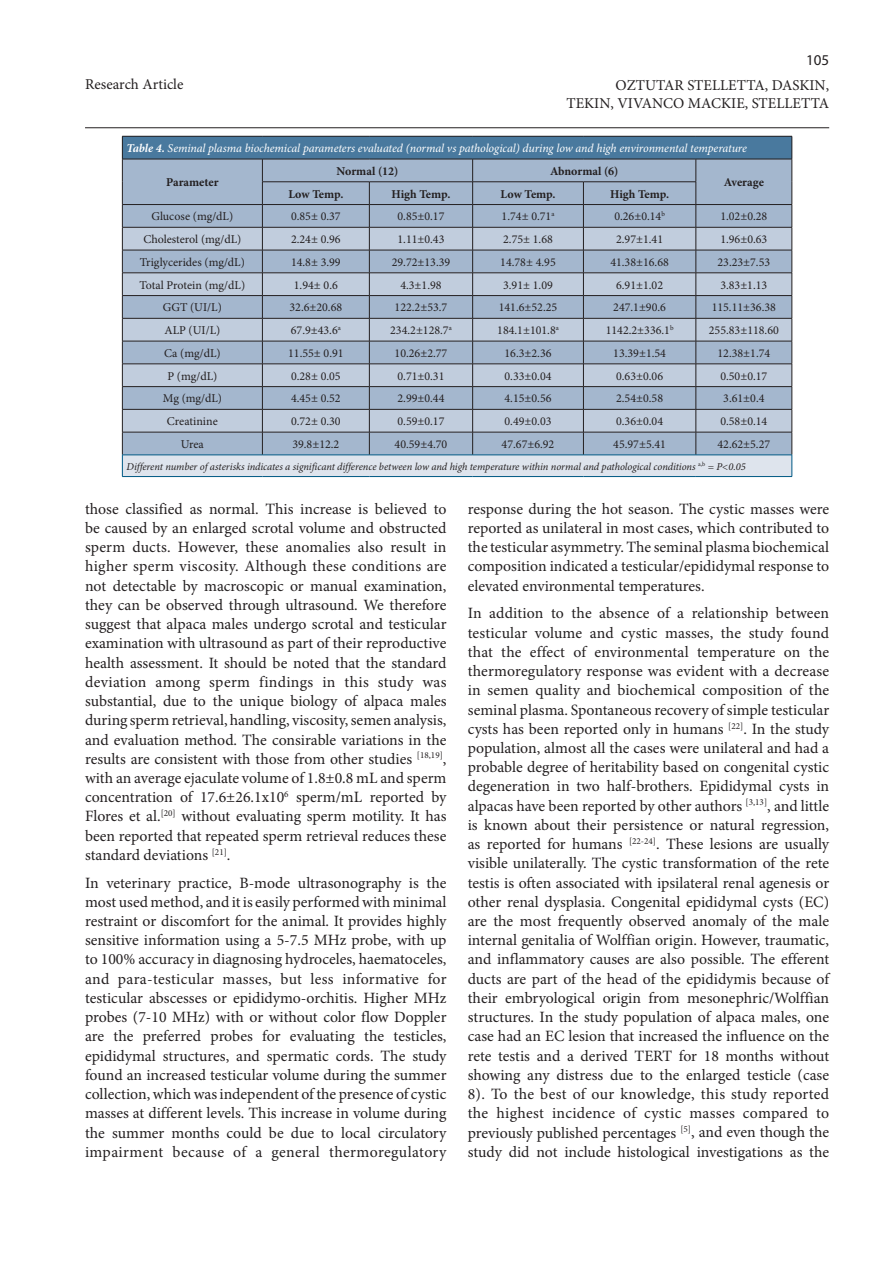
<style>
.page{position:relative;width:893px;height:1263px;background:#fff}
.page>*{position:absolute;margin:0;border:0;box-sizing:border-box;transform-origin:0 0}
.t1{font:15.75px/19.2px "Minion Pro";color:#231f20;text-align:justify}
.t2{font:15px/18px "Minion Pro";color:#231f20;text-align:right}
.t3{font:15px "Myriad Pro";color:#231f20}
.t4{font:12px "Minion Pro";color:#231f20}
.t5{font:italic 12px "Minion Pro";letter-spacing:-.01em;color:#fff}
.t6{font:700 12px "Minion Pro";letter-spacing:-.01em;color:#231f20}
.t7{font:italic 10.5px "Minion Pro";letter-spacing:-.01em;color:#231f20}
.s1{font-weight:700}
</style>
<div class="page">
<hr style="left:85px;top:127px;width:744px;height:1px;background:#231f20">
<svg style="left:122px;top:136px;width:671px;height:340px;background:#a4b5c8"></svg>
<hr style="left:122px;top:476px;width:140px;height:1px;background:#005984">
<hr style="left:262px;top:476px;width:107px;height:1px;background:#005984">
<hr style="left:369px;top:476px;width:104px;height:1px;background:#005984">
<hr style="left:473px;top:476px;width:110px;height:1px;background:#005984">
<hr style="left:583px;top:476px;width:113px;height:1px;background:#005984">
<hr style="left:696px;top:476px;width:96px;height:1px;background:#005984">
<p class="t2" style="left:85px;top:75px;width:100px">Research Article</p>
<p class="t3" style="left:806px;top:51px;width:25px">105</p>
<p class="t2" style="left:566px;top:76px;width:264px">OZTUTAR STELLETTA, DASKIN,<br>TEKIN, VIVANCO MACKIE, STELLETTA</p>
<p class="t5" style="left:127px;top:140px;width:622px"><span class="s1">Table 4.</span> Seminal plasma biochemical parameters evaluated (normal vs pathological) during low and high environmental temperature</p>
<p class="t6" style="left:166px;top:174px;width:54px">Parameter</p>
<p class="t6" style="left:337px;top:162px;width:63px">Normal (12)</p>
<p class="t6" style="left:550px;top:162px;width:70px">Abnormal (6)</p>
<p class="t6" style="left:724px;top:174px;width:42px">Average</p>
<p class="t6" style="left:288px;top:185px;width:56px">Low Temp.</p>
<p class="t6" style="left:391px;top:185px;width:60px">High Temp.</p>
<p class="t6" style="left:500px;top:185px;width:56px">Low Temp.</p>
<p class="t6" style="left:610px;top:185px;width:60px">High Temp.</p>
<p class="t4" style="left:152px;top:208px;width:83px">Glucose (mg/dL)</p>
<p class="t4" style="left:291px;top:208px;width:51px">0.85± 0.37</p>
<p class="t4" style="left:397px;top:208px;width:48px">0.85±0.17</p>
<p class="t4" style="left:502px;top:208px;width:54px">1.74± 0.71<sup>a</sup></p>
<p class="t4" style="left:614px;top:208px;width:52px">0.26±0.14<sup>b</sup></p>
<p class="t4" style="left:720px;top:208px;width:48px">1.02±0.28</p>
<p class="t4" style="left:143px;top:231px;width:100px">Cholesterol (mg/dL)</p>
<p class="t4" style="left:291px;top:231px;width:51px">2.24± 0.96</p>
<p class="t4" style="left:397px;top:231px;width:48px">1.11±0.43</p>
<p class="t4" style="left:503px;top:231px;width:51px">2.75± 1.68</p>
<p class="t4" style="left:616px;top:231px;width:48px">2.97±1.41</p>
<p class="t4" style="left:720px;top:231px;width:48px">1.96±0.63</p>
<p class="t4" style="left:140px;top:254px;width:107px">Triglycerides (mg/dL)</p>
<p class="t4" style="left:291px;top:254px;width:51px">14.8± 3.99</p>
<p class="t4" style="left:392px;top:254px;width:60px">29.72±13.39</p>
<p class="t4" style="left:500px;top:254px;width:57px">14.78± 4.95</p>
<p class="t4" style="left:610px;top:254px;width:60px">41.38±16.68</p>
<p class="t4" style="left:717px;top:254px;width:54px">23.23±7.53</p>
<p class="t4" style="left:140px;top:277px;width:107px">Total Protein (mg/dL)</p>
<p class="t4" style="left:294px;top:277px;width:45px">1.94± 0.6</p>
<p class="t4" style="left:400px;top:277px;width:43px">4.3±1.98</p>
<p class="t4" style="left:503px;top:277px;width:51px">3.91± 1.09</p>
<p class="t4" style="left:616px;top:277px;width:48px">6.91±1.02</p>
<p class="t4" style="left:720px;top:277px;width:48px">3.83±1.13</p>
<p class="t4" style="left:163px;top:299px;width:60px">GGT (UI/L)</p>
<p class="t4" style="left:289px;top:299px;width:54px">32.6±20.68</p>
<p class="t4" style="left:395px;top:299px;width:54px">122.2±53.7</p>
<p class="t4" style="left:499px;top:299px;width:60px">141.6±52.25</p>
<p class="t4" style="left:613px;top:299px;width:54px">247.1±90.6</p>
<p class="t4" style="left:712px;top:299px;width:66px">115.11±36.38</p>
<p class="t4" style="left:164px;top:322px;width:57px">ALP (UI/L)</p>
<p class="t4" style="left:291px;top:322px;width:52px">67.9±43.6<sup>a</sup></p>
<p class="t4" style="left:390px;top:322px;width:63px">234.2±128.7<sup>a</sup></p>
<p class="t4" style="left:497px;top:322px;width:63px">184.1±101.8<sup>a</sup></p>
<p class="t4" style="left:606px;top:322px;width:69px">1142.2±336.1<sup>b</sup></p>
<p class="t4" style="left:709px;top:322px;width:72px">255.83±118.60</p>
<p class="t4" style="left:164px;top:345px;width:58px">Ca (mg/dL)</p>
<p class="t4" style="left:288px;top:345px;width:57px">11.55± 0.91</p>
<p class="t4" style="left:395px;top:345px;width:54px">10.26±2.77</p>
<p class="t4" style="left:505px;top:345px;width:48px">16.3±2.36</p>
<p class="t4" style="left:613px;top:345px;width:54px">13.39±1.54</p>
<p class="t4" style="left:717px;top:345px;width:54px">12.38±1.74</p>
<p class="t4" style="left:167px;top:368px;width:51px">P (mg/dL)</p>
<p class="t4" style="left:291px;top:368px;width:51px">0.28± 0.05</p>
<p class="t4" style="left:397px;top:368px;width:48px">0.71±0.31</p>
<p class="t4" style="left:505px;top:368px;width:48px">0.33±0.04</p>
<p class="t4" style="left:616px;top:368px;width:48px">0.63±0.06</p>
<p class="t4" style="left:720px;top:368px;width:48px">0.50±0.17</p>
<p class="t4" style="left:163px;top:390px;width:61px">Mg (mg/dL)</p>
<p class="t4" style="left:291px;top:390px;width:51px">4.45± 0.52</p>
<p class="t4" style="left:397px;top:390px;width:48px">2.99±0.44</p>
<p class="t4" style="left:505px;top:390px;width:48px">4.15±0.56</p>
<p class="t4" style="left:616px;top:390px;width:48px">2.54±0.58</p>
<p class="t4" style="left:723px;top:390px;width:43px">3.61±0.4</p>
<p class="t4" style="left:167px;top:413px;width:52px">Creatinine</p>
<p class="t4" style="left:291px;top:413px;width:51px">0.72± 0.30</p>
<p class="t4" style="left:397px;top:413px;width:48px">0.59±0.17</p>
<p class="t4" style="left:505px;top:413px;width:48px">0.49±0.03</p>
<p class="t4" style="left:616px;top:413px;width:48px">0.36±0.04</p>
<p class="t4" style="left:720px;top:413px;width:48px">0.58±0.14</p>
<p class="t4" style="left:181px;top:436px;width:25px">Urea</p>
<p class="t4" style="left:292px;top:436px;width:48px">39.8±12.2</p>
<p class="t4" style="left:395px;top:436px;width:54px">40.59±4.70</p>
<p class="t4" style="left:502px;top:436px;width:54px">47.67±6.92</p>
<p class="t4" style="left:613px;top:436px;width:54px">45.97±5.41</p>
<p class="t4" style="left:717px;top:436px;width:54px">42.62±5.27</p>
<p class="t7" style="left:127px;top:459px;width:621px">Different number of asterisks indicates a significant difference between low and high temperature within normal and pathological conditions <sup>a,b</sup> = P&lt;0.05</p>
<p class="t1" style="left:85px;top:499px;width:363px">those classified as normal. This increase is believed to be caused by an enlarged scrotal volume and obstructed sperm ducts. However, these anomalies also result in higher sperm viscosity. Although these conditions are not detectable by macroscopic or manual examination, they can be observed through ultrasound. We therefore suggest that alpaca males undergo scrotal and testicular examination with ultrasound as part of their reproductive health assessment. It should be noted that the standard deviation among sperm findings in this study was substantial, due to the unique biology of alpaca males during sperm retrieval, handling, viscosity, semen analysis, and evaluation method. The consirable variations in the results are consistent with those from other studies <sup>[18,19]</sup>, with an average ejaculate volume of 1.8±0.8 mL and sperm concentration of 17.6±26.1x10<sup>6</sup> sperm/mL reported by Flores et al.<sup>[20]</sup> without evaluating sperm motility. It has been reported that repeated sperm retrieval reduces these standard deviations <sup>[21]</sup>.</p>
<p class="t1" style="left:85px;top:873px;width:363px">In veterinary practice, B-mode ultrasonography is the most used method, and it is easily performed with minimal restraint or discomfort for the animal. It provides highly sensitive information using a 5-7.5 MHz probe, with up to 100% accuracy in diagnosing hydroceles, haematoceles, and para-testicular masses, but less informative for testicular abscesses or epididymo-orchitis. Higher MHz probes (7-10 MHz) with or without color flow Doppler are the preferred probes for evaluating the testicles, epididymal structures, and spermatic cords. The study found an increased testicular volume during the summer collection, which was independent of the presence of cystic masses at different levels. This increase in volume during the summer months could be due to local circulatory impairment because of a general thermoregulatory</p>
<p class="t1" style="left:468px;top:499px;width:363px">response during the hot season. The cystic masses were reported as unilateral in most cases, which contributed to the testicular asymmetry. The seminal plasma biochemical composition indicated a testicular/epididymal response to elevated environmental temperatures.</p>
<p class="t1" style="left:468px;top:604px;width:363px">In addition to the absence of a relationship between testicular volume and cystic masses, the study found that the effect of environmental temperature on the thermoregulatory response was evident with a decrease in semen quality and biochemical composition of the seminal plasma. Spontaneous recovery of simple testicular cysts has been reported only in humans <sup>[22]</sup>. In the study population, almost all the cases were unilateral and had a probable degree of heritability based on congenital cystic degeneration in two half-brothers. Epididymal cysts in alpacas have been reported by other authors <sup>[3,13]</sup>, and little is known about their persistence or natural regression, as reported for humans <sup>[22-24]</sup>. These lesions are usually visible unilaterally. The cystic transformation of the rete testis is often associated with ipsilateral renal agenesis or other renal dysplasia. Congenital epididymal cysts (EC) are the most frequently observed anomaly of the male internal genitalia of Wolffian origin. However, traumatic, and inflammatory causes are also possible. The efferent ducts are part of the head of the epididymis because of their embryological origin from mesonephric/Wolffian structures. In the study population of alpaca males, one case had an EC lesion that increased the influence on the rete testis and a derived TERT for 18 months without showing any distress due to the enlarged testicle (case 8). To the best of our knowledge, this study reported the highest incidence of cystic masses compared to previously published percentages <sup>[5]</sup>, and even though the study did not include histological investigations as the</p>
</div>
